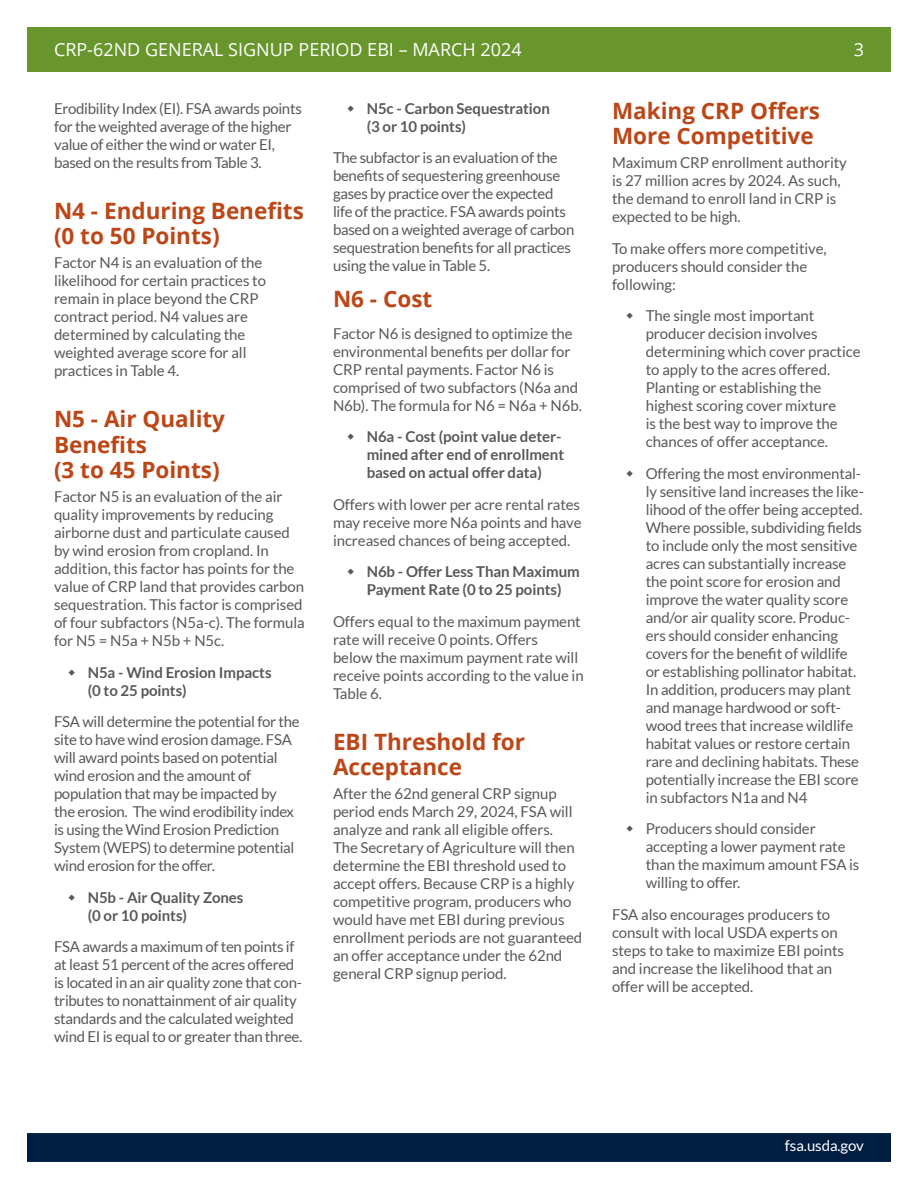
<style>
.page{position:relative;width:918px;height:1188px;background:#fff}
.page>*{position:absolute;margin:0;border:0;box-sizing:border-box;transform-origin:0 0}
.Body_Subhead{font:700 22.5px/25.5px "Open Sans";color:#bc4616}
.Body_Text{font:700 22.5px "Open Sans";color:#bc4616}
.t1{font:18px "Open Sans";color:#fff}
.Body_Text-2{font:15px/18px "Lato";letter-spacing:-.005em;color:#57585a}
.t2{font:700 15px/18px "Lato";letter-spacing:-.005em;color:#57585a}
.t3{font:15px "Lato";letter-spacing:-.005em;color:#fff}
</style>
<div class="page">
<div style="left:27px;top:27px;width:864px;height:44px;background:#68962c"></div>
<div style="left:27px;top:1133px;width:864px;height:29px;background:#001e42;border:2px solid #001e42"></div>
<p class="t1" style="left:54px;top:37px;width:469px">CRP-62ND GENERAL SIGNUP PERIOD EBI – MARCH 2024</p>
<p class="t1" style="left:854px;top:37px;width:12px">3</p>
<p class="Body_Text-2" style="left:54px;top:99px;width:249px">Erodibility Index (EI). FSA awards points for the weighted average of the higher value of either the wind or water EI, based on the results from Table 3.</p>
<h2 class="Body_Subhead" style="left:54px;top:197px;width:251px">N4 - Enduring Benefits (0 to 50 Points)</h2>
<p class="Body_Text-2" style="left:54px;top:254px;width:214px">Factor N4 is an evaluation of the likelihood for certain practices to remain in place beyond the CRP contract period. N4 values are determined by calculating the weighted average score for all practices in Table 4.</p>
<h2 class="Body_Subhead" style="left:54px;top:406px;width:173px">N5 - Air Quality<br>Benefits<br>(3 to 45 Points)</h2>
<p class="Body_Text-2" style="left:54px;top:488px;width:252px">Factor N5 is an evaluation of the air quality improvements by reducing airborne dust and particulate caused by wind erosion from cropland. In addition, this factor has points for the value of CRP land that provides carbon sequestration. This factor is comprised of four subfactors (N5a-c). The formula for N5 = N5a + N5b + N5c.</p>
<p class="t2" style="left:88px;top:663px;width:185px">N5a - Wind Erosion Impacts (0 to 25 points)</p>
<p class="Body_Text-2" style="left:54px;top:713px;width:247px">FSA will determine the potential for the site to have wind erosion damage. FSA will award points based on potential wind erosion and the amount of population that may be impacted by the erosion. The wind erodibility index is using the Wind Erosion Prediction System (WEPS) to determine potential wind erosion for the offer.</p>
<p class="t2" style="left:88px;top:888px;width:157px">N5b - Air Quality Zones (0 or 10 points)</p>
<p class="Body_Text-2" style="left:54px;top:938px;width:250px">FSA awards a maximum of ten points if at least 51 percent of the acres offered is located in an air quality zone that con&shy;tributes to nonattainment of air quality standards and the calculated weighted wind EI is equal to or greater than three.</p>
<p class="t2" style="left:367px;top:99px;width:185px">N5c - Carbon Sequestration (3 or 10 points)</p>
<p class="Body_Text-2" style="left:333px;top:149px;width:243px">The subfactor is an evaluation of the benefits of sequestering greenhouse gases by practice over the expected life of the practice. FSA awards points based on a weighted average of carbon sequestration benefits for all practices using the value in Table 5.</p>
<p class="Body_Text" style="left:333px;top:283px;width:101px">N6 - Cost</p>
<p class="Body_Text-2" style="left:333px;top:324px;width:251px">Factor N6 is designed to optimize the environmental benefits per dollar for CRP rental payments. Factor N6 is comprised of two subfactors (N6a and N6b). The formula for N6 = N6a + N6b.</p>
<p class="t2" style="left:367px;top:427px;width:199px">N6a - Cost (point value deter&shy;mined after end of enrollment based on actual offer data)</p>
<p class="Body_Text-2" style="left:333px;top:495px;width:250px;text-align:justify">Offers with lower per acre rental rates may receive more N6a points and have increased chances of being accepted.</p>
<p class="t2" style="left:367px;top:562px;width:215px">N6b - Offer Less Than Maximum<br>Payment Rate (0 to 25 points)</p>
<p class="Body_Text-2" style="left:333px;top:612px;width:252px">Offers equal to the maximum payment rate will receive 0 points. Offers<br>below the maximum payment rate will receive points according to the value in<br>Table 6.</p>
<h2 class="Body_Subhead" style="left:333px;top:728px;width:194px">EBI Threshold for<br>Acceptance</h2>
<p class="Body_Text-2" style="left:333px;top:785px;width:251px">After the 62nd general CRP signup period ends March 29, 2024, FSA will analyze and rank all eligible offers.<br>The Secretary of Agriculture will then determine the EBI threshold used to accept offers. Because CRP is a highly competitive program, producers who would have met EBI during previous enrollment periods are not guaranteed an offer acceptance under the 62nd general CRP signup period.</p>
<h2 class="Body_Subhead" style="left:612px;top:97px;width:210px">Making CRP Offers<br>More Competitive</h2>
<p class="Body_Text-2" style="left:612px;top:154px;width:236px">Maximum CRP enrollment authority is 27 million acres by 2024. As such, the demand to enroll land in CRP is expected to be high.</p>
<p class="Body_Text-2" style="left:612px;top:239px;width:216px">To make offers more competitive, producers should consider the following:</p>
<p class="Body_Text-2" style="left:646px;top:307px;width:216px">The single most important producer decision involves determining which cover practice to apply to the acres offered.<br>Planting or establishing the highest scoring cover mixture<br>is the best way to improve the chances of offer acceptance.</p>
<p class="Body_Text-2" style="left:646px;top:464px;width:220px">Offering the most environmental&shy;ly sensitive land increases the like&shy;lihood of the offer being accepted.<br>Where possible, subdividing fields to include only the most sensitive acres can substantially increase the point score for erosion and improve the water quality score and/or air quality score. Produc&shy;ers should consider enhancing covers for the benefit of wildlife or establishing pollinator habitat.<br>In addition, producers may plant and manage hardwood or soft&shy;wood trees that increase wildlife habitat values or restore certain rare and declining habitats. These potentially increase the EBI score in subfactors N1a and N4</p>
<p class="Body_Text-2" style="left:646px;top:820px;width:215px">Producers should consider accepting a lower payment rate than the maximum amount FSA is willing to offer.</p>
<p class="Body_Text-2" style="left:612px;top:905px;width:234px">FSA also encourages producers to consult with local USDA experts on steps to take to maximize EBI points and increase the likelihood that an offer will be accepted.</p>
<p class="t3" style="left:785px;top:1138px;width:81px">fsa.usda.gov</p>
</div>
